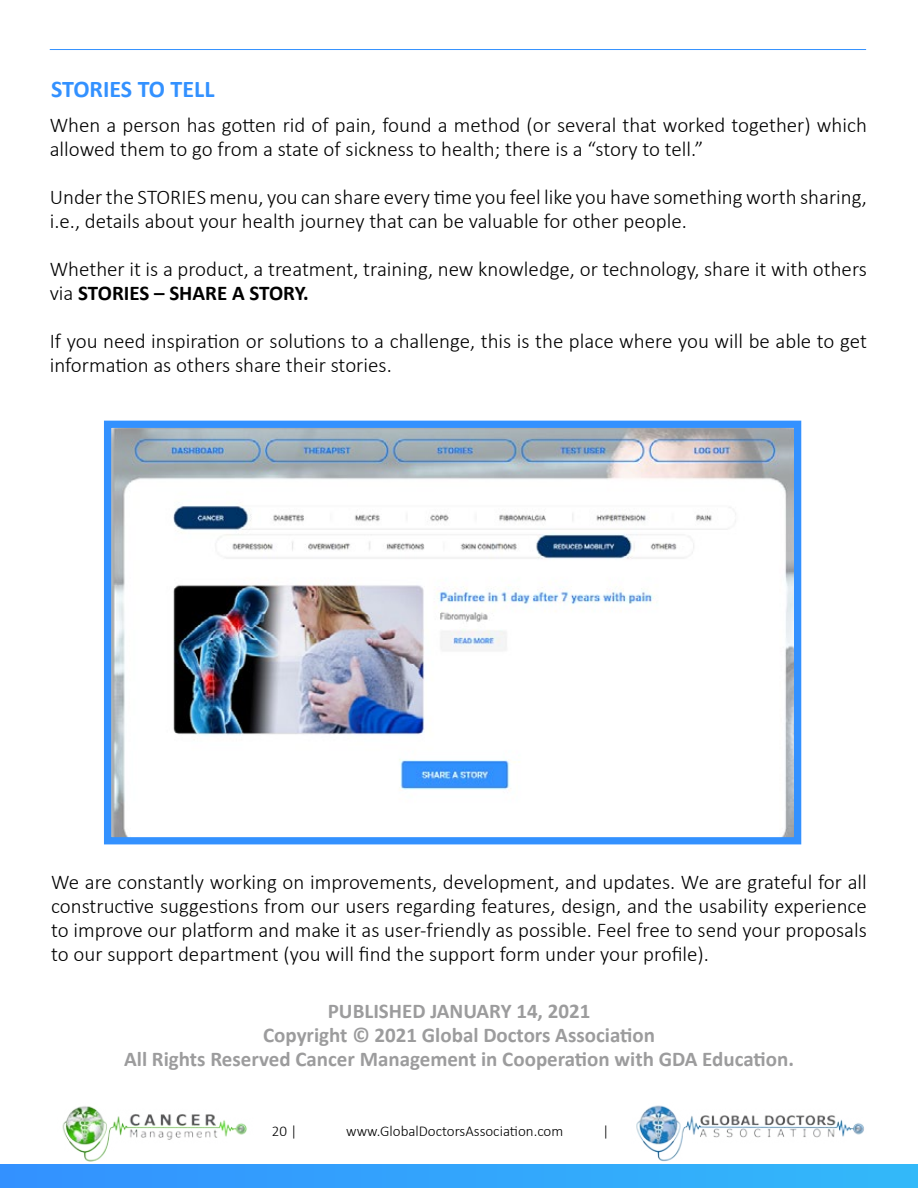
<style>
.page{position:relative;width:918px;height:1188px;background:#fff}
.page>*{position:absolute;margin:0;border:0;box-sizing:border-box;transform-origin:0 0}
.t1{font:700 24px "Calibri";color:#3391ff}
.t2{font:300 21px/24px "Calibri";color:#000}
.t3{font:700 21px/24px "Calibri";color:#9c9c9d;text-align:center}
.t4{font:300 15px "Calibri";color:#000}
.s1{font-weight:700}
</style>
<div class="page">
<img style="left:636px;top:1105px;width:228px;height:57px">
<img style="left:62px;top:1106px;width:185px;height:56px">
<div style="left:0;top:1165px;width:918px;height:23px;background:linear-gradient(to right,#3391ff,#33b9f9)"></div>
<hr style="left:50px;top:49px;width:816px;height:1px;background:#3391ff">
<img style="left:112px;top:429px;width:681px;height:407px">
<div style="left:104px;top:421px;width:697px;height:423px;border:7px solid #3391ff"></div>
<p class="t1" style="left:51px;top:72px;width:165px">STORIES TO TELL</p>
<p class="t2" style="left:50px;top:113px;width:819px">When a person has gotten rid of pain, found a method (or several that worked together) which allowed them to go from a state of sickness to health; there is a “story to tell.”</p>
<p class="t2" style="left:50px;top:185px;width:819px">Under the STORIES menu, you can share every time you feel like you have something worth sharing, i.e., details about your health journey that can be valuable for other people.</p>
<p class="t2" style="left:50px;top:257px;width:819px">Whether it is a product, a treatment, training, new knowledge, or technology, share it with others via <span class="s1">STORIES – SHARE A STORY.</span></p>
<p class="t2" style="left:50px;top:329px;width:819px">If you need inspiration or solutions to a challenge, this is the place where you will be able to get information as others share their stories.</p>
<p class="t2" style="left:51px;top:870px;width:817px;text-align:justify">We are constantly working on improvements, development, and updates. We are grateful for all constructive suggestions from our users regarding features, design, and the usability experience to improve our platform and make it as user-friendly as possible. Feel free to send your proposals to our support department (you will find the support form under your profile).</p>
<p class="t3" style="left:124px;top:999px;width:671px">PUBLISHED JANUARY 14, 2021<br>Copyright © 2021 Global Doctors Association<br>All Rights Reserved Cancer Management in Cooperation with GDA Education.</p>
<p class="t4" style="left:272px;top:1122px;width:27px">20 |</p>
<p class="t4" style="left:346px;top:1122px;width:219px">www.GlobalDoctorsAssociation.com</p>
<p class="t4" style="left:603px;top:1122px;width:8px">|</p>
</div>
